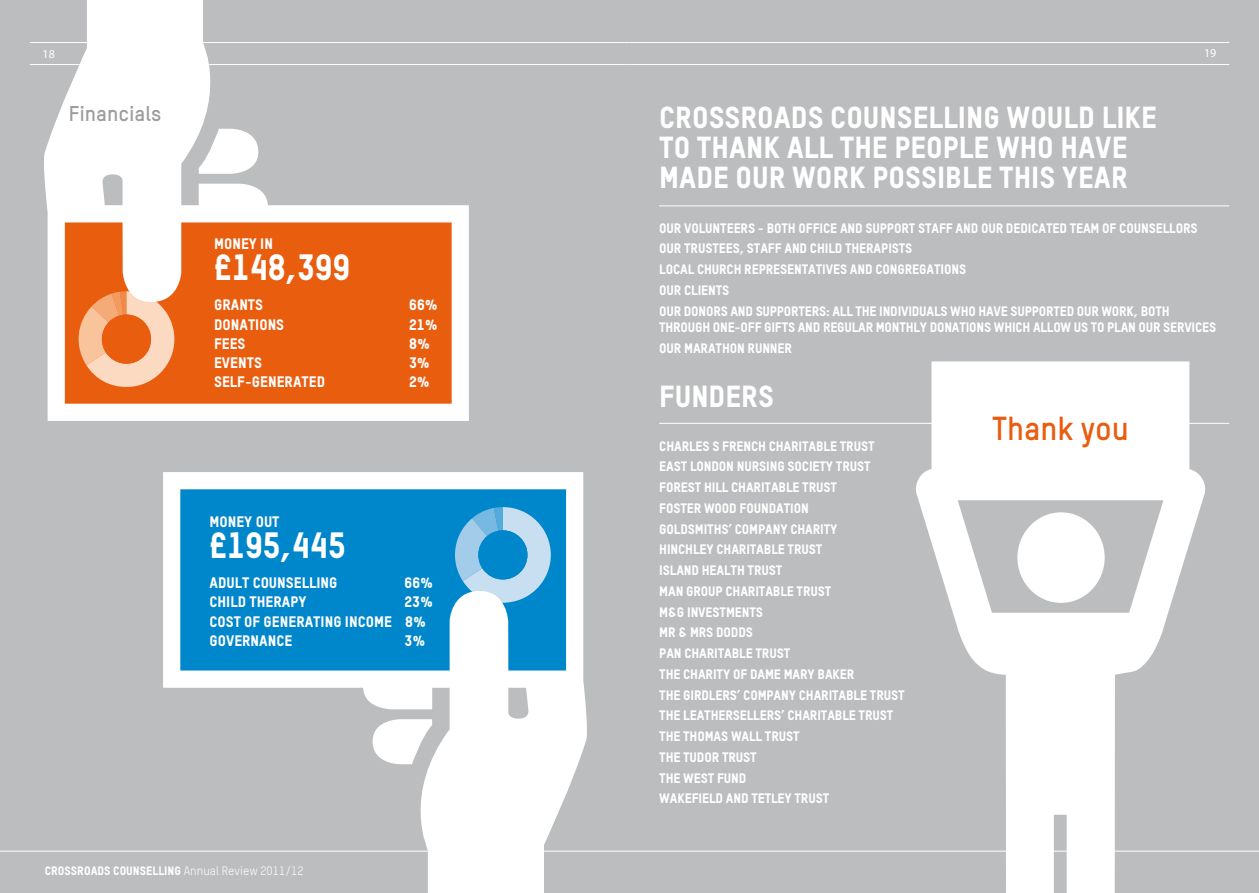
<style>
.page{position:relative;width:1259px;height:893px;background:#bcbdbe}
.page>*{position:absolute;margin:0;border:0;box-sizing:border-box;transform-origin:0 0}
.t1{font:36px "Oxfam TSTARPRO Headline";color:#fff;scale:.94 1}
.t2{font:700 32.7px "Oxfam TSTARPRO";color:#e95d0f;scale:.96 1}
.t3{font:30px/30px "Oxfam TSTARPRO Headline";color:#fff}
.t4{font:700 21px "Oxfam TSTARPRO";color:#9c9d9f}
.t5{font:15px/19.2px "Oxfam TSTARPRO Headline";color:#fff}
.t6{font:13.5px/20.7px "Oxfam TSTARPRO Headline";letter-spacing:-.01em;color:#fff}
.t7{font:12px "Oxfam TSTARPRO Headline";color:#fff}
.t8{font:12px "Myriad Pro";color:#fff}
.t9{font:500 condensed 10.5px "Helvetica Neue";color:#fff}
.s1{font-family:"Oxfam TSTARPRO"}
.s2{font-weight:300}
</style>
<div class="page">
<hr style="left:30px;top:42px;width:599px;height:1px;background:#fff">
<hr style="left:30px;top:64px;width:599px;height:1px;background:#fff">
<hr style="left:629px;top:42px;width:600px;height:1px;background:#fff">
<hr style="left:629px;top:64px;width:600px;height:1px;background:#fff">
<hr style="left:659px;top:206px;width:570px;height:1px;background:#fff">
<hr style="left:659px;top:423px;width:570px;height:1px;background:#fff">
<svg style="left:44px;top:0;width:425px;height:421px"></svg>
<svg style="left:163px;top:472px;width:425px;height:421px"></svg>
<svg style="left:913px;top:361px;width:294px;height:532px;fill:#fff"></svg>
<hr style="left:0;top:851px;width:629px;height:1px;background:#fff">
<hr style="left:629px;top:851px;width:630px;height:1px;background:#fff">
<p class="t8" style="left:43px;top:46px;width:13px">18</p>
<p class="t8" style="left:1204px;top:45px;width:13px">19</p>
<h3 class="t4" style="left:69px;top:101px;width:94px">Financials</h3>
<p class="t5" style="left:214px;top:233px;width:60px">MONEY IN</p>
<h1 class="t1" style="left:214px;top:245px;width:147px">£148,399</h1>
<p class="t5" style="left:214px;top:295px;width:51px">GRANTS</p>
<p class="t5" style="left:409px;top:295px;width:30px">66%</p>
<p class="t5" style="left:214px;top:314px;width:72px">DONATIONS</p>
<p class="t5" style="left:409px;top:314px;width:30px">21%</p>
<p class="t5" style="left:214px;top:333px;width:33px">FEES</p>
<p class="t5" style="left:409px;top:333px;width:22px">8%</p>
<p class="t5" style="left:214px;top:353px;width:49px">EVENTS</p>
<p class="t5" style="left:409px;top:353px;width:22px">3%</p>
<p class="t5" style="left:214px;top:372px;width:113px">SELF-GENERATED</p>
<p class="t5" style="left:409px;top:372px;width:22px">2%</p>
<p class="t5" style="left:209px;top:511px;width:72px">MONEY OUT</p>
<h1 class="t1" style="left:209px;top:523px;width:146px">£195,445</h1>
<p class="t5" style="left:209px;top:573px;width:130px">ADULT COUNSELLING</p>
<p class="t5" style="left:404px;top:573px;width:30px">66%</p>
<p class="t5" style="left:209px;top:592px;width:98px">CHILD THERAPY</p>
<p class="t5" style="left:209px;top:592px;width:225px;text-indent:195px">23%<br>COST OF GENERATING INCOME 8%<br>GOVERNANCE</p>
<p class="t5" style="left:404px;top:631px;width:22px">3%</p>
<p class="t7" style="left:45px;top:863px;width:260px">CROSSROADS COUNSELLING <span class="s1">Annual Review 2011/12</span></p>
<p class="t9" style="left:43px;top:864px;width:188px">Crossroads Counselling <span class="s2">Annual Review 2010/11</span></p>
<h3 class="t3" style="left:659px;top:101px;width:499px">CROSSROADS COUNSELLING WOULD LIKE<br>TO THANK ALL THE PEOPLE WHO HAVE<br>MADE OUR WORK POSSIBLE THIS YEAR</h3>
<p class="t6" style="left:659px;top:217px;width:540px">OUR VOLUNTEERS - BOTH OFFICE AND SUPPORT STAFF AND OUR DEDICATED TEAM OF COUNSELLORS OUR TRUSTEES, STAFF AND CHILD THERAPISTS<br>LOCAL CHURCH REPRESENTATIVES AND CONGREGATIONS<br>OUR CLIENTS<br>OUR DONORS AND SUPPORTERS: ALL THE INDIVIDUALS WHO HAVE SUPPORTED OUR WORK, BOTH</p>
<p class="t6" style="left:659px;top:317px;width:558px">THROUGH ONE-OFF GIFTS AND REGULAR MONTHLY DONATIONS WHICH ALLOW US TO PLAN OUR SERVICES<br>OUR MARATHON RUNNER</p>
<h3 class="t3" style="left:659px;top:381px;width:116px">FUNDERS</h3>
<p class="t6" style="left:659px;top:435px;width:247px">CHARLES S FRENCH CHARITABLE TRUST<br>EAST LONDON NURSING SOCIETY TRUST<br>FOREST HILL CHARITABLE TRUST<br>FOSTER WOOD FOUNDATION<br>GOLDSMITHS’ COMPANY CHARITY<br>HINCHLEY CHARITABLE TRUST<br>ISLAND HEALTH TRUST<br>MAN GROUP CHARITABLE TRUST<br>M&amp;G INVESTMENTS<br>MR &amp; MRS DODDS<br>PAN CHARITABLE TRUST<br>THE CHARITY OF DAME MARY BAKER<br>THE GIRDLERS’ COMPANY CHARITABLE TRUST<br>THE LEATHERSELLERS’ CHARITABLE TRUST<br>THE THOMAS WALL TRUST<br>THE TUDOR TRUST<br>THE WEST FUND<br>WAKEFIELD AND TETLEY TRUST</p>
<h2 class="t2" style="left:992px;top:408px;width:144px">Thank you</h2>
</div>
